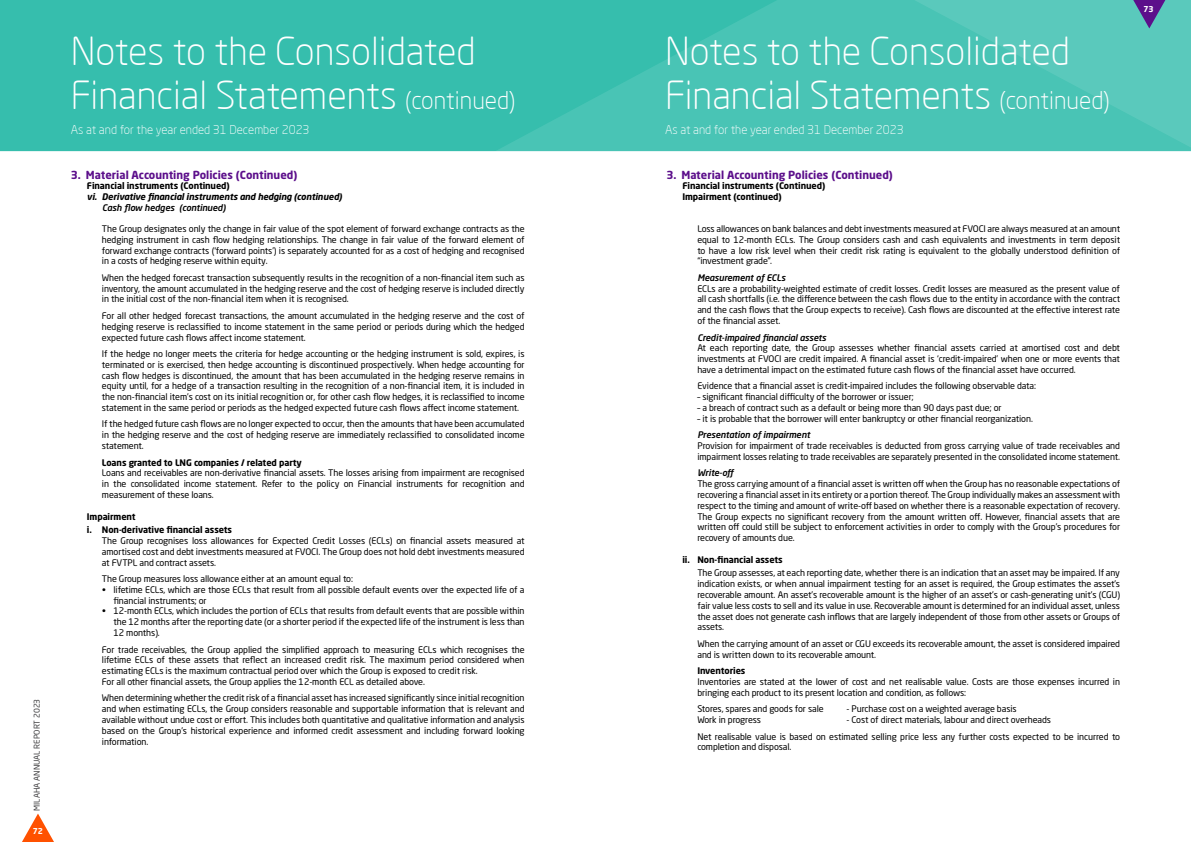
<style>
.page{position:relative;width:1191px;height:842px;background:#fff}
.page>*{position:absolute;margin:0;border:0;box-sizing:border-box;transform-origin:0 0}
.t1{font:300 38px/44px "Neo Sans Arabic";color:#fff}
.t2{font:300 12px "Neo Sans Arabic";color:#fff}
.t3{font:700 11px "Neo Sans Pro";color:#5c0f8b}
.t4{font:9px/10.8px "Neo Sans Pro";letter-spacing:-.01em;color:#000;text-align:justify}
.t5{font:700 9px/13.6px "Neo Sans Pro";letter-spacing:-.01em;color:#000}
.t6{font:italic 500 9px "Neo Sans Pro";letter-spacing:-.01em;color:#000}
.t7{font:italic 700 9px "Neo Sans Pro";letter-spacing:-.01em;color:#000}
.t8{font:8px "Neo Sans Arabic";color:#414042}
.t9{font:700 8px "Neo Sans Arabic";color:#fff}
.s1{font-size:24px}
</style>
<div class="page">
<div style="left:0;top:0;width:457px;height:151px;background:#36bead"></div>
<svg style="left:457px;top:0;width:442px;height:151px;background:#41c1b1"></svg>
<svg style="left:899px;top:0;width:292px;height:151px;background:#50c6b8"></svg>
<svg style="left:22px;top:813px;width:32px;height:29px"></svg>
<svg style="left:1128px;top:0;width:42px;height:28px"></svg>
<p class="t8" style="left:31px;top:811px;width:114px;rotate:-90deg">MILAHA ANNUAL REPORT 2023</p>
<p class="t9" style="left:33px;top:824px;width:12px">72</p>
<h1 class="t1" style="left:71px;top:29px;width:446px">Notes to the Consolidated<br>Financial Statements <span class="s1">(continued)</span></h1>
<h2 class="t2" style="left:71px;top:121px;width:240px">As at and for the year ended 31 December 2023</h2>
<p class="t3" style="left:71px;top:167px;width:228px">3. Material Accounting Policies (Continued)</p>
<p class="t5" style="left:87px;top:179px;width:144px">Financial instruments (Continued)</p>
<p class="t7" style="left:87px;top:191px;width:257px">vi. Derivative financial instruments and hedging (continued)</p>
<p class="t6" style="left:102px;top:202px;width:125px">Cash flow hedges (continued)</p>
<p class="t4" style="left:102px;top:223px;width:424px">The Group designates only the change in fair value of the spot element of forward exchange contracts as the hedging instrument in cash flow hedging relationships. The change in fair value of the forward element of forward exchange contracts (‘forward points’) is separately accounted for as a cost of hedging and recognised in a costs of hedging reserve within equity.</p>
<p class="t4" style="left:102px;top:272px;width:424px">When the hedged forecast transaction subsequently results in the recognition of a non-financial item such as inventory, the amount accumulated in the hedging reserve and the cost of hedging reserve is included directly in the initial cost of the non-financial item when it is recognised.</p>
<p class="t4" style="left:102px;top:310px;width:424px">For all other hedged forecast transactions, the amount accumulated in the hedging reserve and the cost of hedging reserve is reclassified to income statement in the same period or periods during which the hedged expected future cash flows affect income statement.</p>
<p class="t4" style="left:102px;top:348px;width:424px">If the hedge no longer meets the criteria for hedge accounting or the hedging instrument is sold, expires, is terminated or is exercised, then hedge accounting is discontinued prospectively. When hedge accounting for cash flow hedges is discontinued, the amount that has been accumulated in the hedging reserve remains in equity until, for a hedge of a transaction resulting in the recognition of a non-financial item, it is included in the non-financial item’s cost on its initial recognition or, for other cash flow hedges, it is reclassified to income statement in the same period or periods as the hedged expected future cash flows affect income statement.</p>
<p class="t4" style="left:102px;top:419px;width:424px">If the hedged future cash flows are no longer expected to occur, then the amounts that have been accumulated in the hedging reserve and the cost of hedging reserve are immediately reclassified to consolidated income statement.</p>
<p class="t5" style="left:102px;top:455px;width:201px">Loans granted to LNG companies / related party</p>
<p class="t4" style="left:102px;top:467px;width:424px">Loans and receivables are non-derivative financial assets. The losses arising from impairment are recognised in the consolidated income statement. Refer to the policy on Financial instruments for recognition and measurement of these loans.</p>
<p class="t5" style="left:87px;top:509px;width:147px">Impairment<br>i. Non-derivative financial assets</p>
<p class="t4" style="left:102px;top:535px;width:424px">The Group recognises loss allowances for Expected Credit Losses (ECLs) on financial assets measured at amortised cost and debt investments measured at FVOCI. The Group does not hold debt investments measured at FVTPL and contract assets.</p>
<p class="t4" style="left:102px;top:573px;width:253px">The Group measures loss allowance either at an amount equal to:</p>
<p class="t4" style="left:113px;top:584px;width:413px;text-indent:-11px">• lifetime ECLs, which are those ECLs that result from all possible default events over the expected life of a financial instruments; or</p>
<p class="t4" style="left:113px;top:606px;width:413px;text-indent:-11px">• 12-month ECLs, which includes the portion of ECLs that results from default events that are possible within the 12 months after the reporting date (or a shorter period if the expected life of the instrument is less than 12 months).</p>
<p class="t4" style="left:102px;top:644px;width:424px;text-align:left">For trade receivables, the Group applied the simplified approach to measuring ECLs which recognises the lifetime ECLs of these assets that reflect an increased credit risk. The maximum period considered when estimating ECLs is the maximum contractual period over which the Group is exposed to credit risk.<br>For all other financial assets, the Group applies the 12-month ECL as detailed above.</p>
<p class="t4" style="left:102px;top:693px;width:424px">When determining whether the credit risk of a financial asset has increased significantly since initial recognition and when estimating ECLs, the Group considers reasonable and supportable information that is relevant and available without undue cost or effort. This includes both quantitative and qualitative information and analysis based on the Group’s historical experience and informed credit assessment and including forward looking information.</p>
<h1 class="t1" style="left:665px;top:29px;width:446px">Notes to the Consolidated<br>Financial Statements <span class="s1">(continued)</span></h1>
<h2 class="t2" style="left:665px;top:121px;width:240px">As at and for the year ended 31 December 2023</h2>
<p class="t3" style="left:666px;top:167px;width:228px">3. Material Accounting Policies (Continued)</p>
<p class="t5" style="left:682px;top:180px;width:144px;line-height:10.8px">Financial instruments (Continued)<br>Impairment (continued)</p>
<p class="t4" style="left:697px;top:223px;width:424px">Loss allowances on bank balances and debt investments measured at FVOCI are always measured at an amount equal to 12-month ECLs. The Group considers cash and cash equivalents and investments in term deposit to have a low risk level when their credit risk rating is equivalent to the globally understood definition of “investment grade”.</p>
<p class="t6" style="left:697px;top:272px;width:90px">Measurement of ECLs</p>
<p class="t4" style="left:697px;top:283px;width:424px">ECLs are a probability-weighted estimate of credit losses. Credit losses are measured as the present value of all cash shortfalls (i.e. the difference between the cash flows due to the entity in accordance with the contract and the cash flows that the Group expects to receive). Cash flows are discounted at the effective interest rate of the financial asset.</p>
<p class="t6" style="left:697px;top:331px;width:130px">Credit-impaired financial assets</p>
<p class="t4" style="left:697px;top:342px;width:424px">At each reporting date, the Group assesses whether financial assets carried at amortised cost and debt investments at FVOCI are credit impaired. A financial asset is ‘credit-impaired’ when one or more events that have a detrimental impact on the estimated future cash flows of the financial asset have occurred.</p>
<p class="t4" style="left:697px;top:381px;width:340px">Evidence that a financial asset is credit-impaired includes the following observable data:</p>
<p class="t4" style="left:697px;top:391px;width:218px">– significant financial difficulty of the borrower or issuer;</p>
<p class="t4" style="left:697px;top:402px;width:306px">– a breach of contract such as a default or being more than 90 days past due; or</p>
<p class="t4" style="left:697px;top:413px;width:337px">– it is probable that the borrower will enter bankruptcy or other financial reorganization.</p>
<p class="t6" style="left:697px;top:429px;width:114px">Presentation of impairment</p>
<p class="t4" style="left:697px;top:440px;width:424px">Provision for impairment of trade receivables is deducted from gross carrying value of trade receivables and impairment losses relating to trade receivables are separately presented in the consolidated income statement.</p>
<p class="t6" style="left:697px;top:467px;width:39px">Write-off</p>
<p class="t4" style="left:697px;top:478px;width:424px">The gross carrying amount of a financial asset is written off when the Group has no reasonable expectations of recovering a financial asset in its entirety or a portion thereof. The Group individually makes an assessment with respect to the timing and amount of write-off based on whether there is a reasonable expectation of recovery.<br>The Group expects no significant recovery from the amount written off. However, financial assets that are written off could still be subject to enforcement activities in order to comply with the Group’s procedures for recovery of amounts due.</p>
<p class="t5" style="left:682px;top:552px;width:102px">ii. Non-financial assets</p>
<p class="t4" style="left:697px;top:568px;width:424px">The Group assesses, at each reporting date, whether there is an indication that an asset may be impaired. If any indication exists, or when annual impairment testing for an asset is required, the Group estimates the asset’s recoverable amount. An asset’s recoverable amount is the higher of an asset’s or cash-generating unit’s (CGU) fair value less costs to sell and its value in use. Recoverable amount is determined for an individual asset, unless the asset does not generate cash inflows that are largely independent of those from other assets or Groups of assets.</p>
<p class="t4" style="left:697px;top:638px;width:424px">When the carrying amount of an asset or CGU exceeds its recoverable amount, the asset is considered impaired and is written down to its recoverable amount.</p>
<p class="t5" style="left:697px;top:664px;width:49px">Inventories</p>
<p class="t4" style="left:697px;top:676px;width:424px">Inventories are stated at the lower of cost and net realisable value. Costs are those expenses incurred in bringing each product to its present location and condition, as follows:</p>
<p class="t4" style="left:697px;top:703px;width:128px">Stores, spares and goods for sale</p>
<p class="t4" style="left:846px;top:703px;width:172px">- Purchase cost on a weighted average basis</p>
<p class="t4" style="left:697px;top:714px;width:65px">Work in progress</p>
<p class="t4" style="left:697px;top:711px;width:424px;line-height:16.5px;text-indent:149px">- Cost of direct materials, labour and direct overheads<br>Net realisable value is based on estimated selling price less any further costs expected to be incurred to</p>
<p class="t4" style="left:697px;top:741px;width:96px">completion and disposal.</p>
<p class="t9" style="left:1143px;top:3px;width:12px">73</p>
</div>
